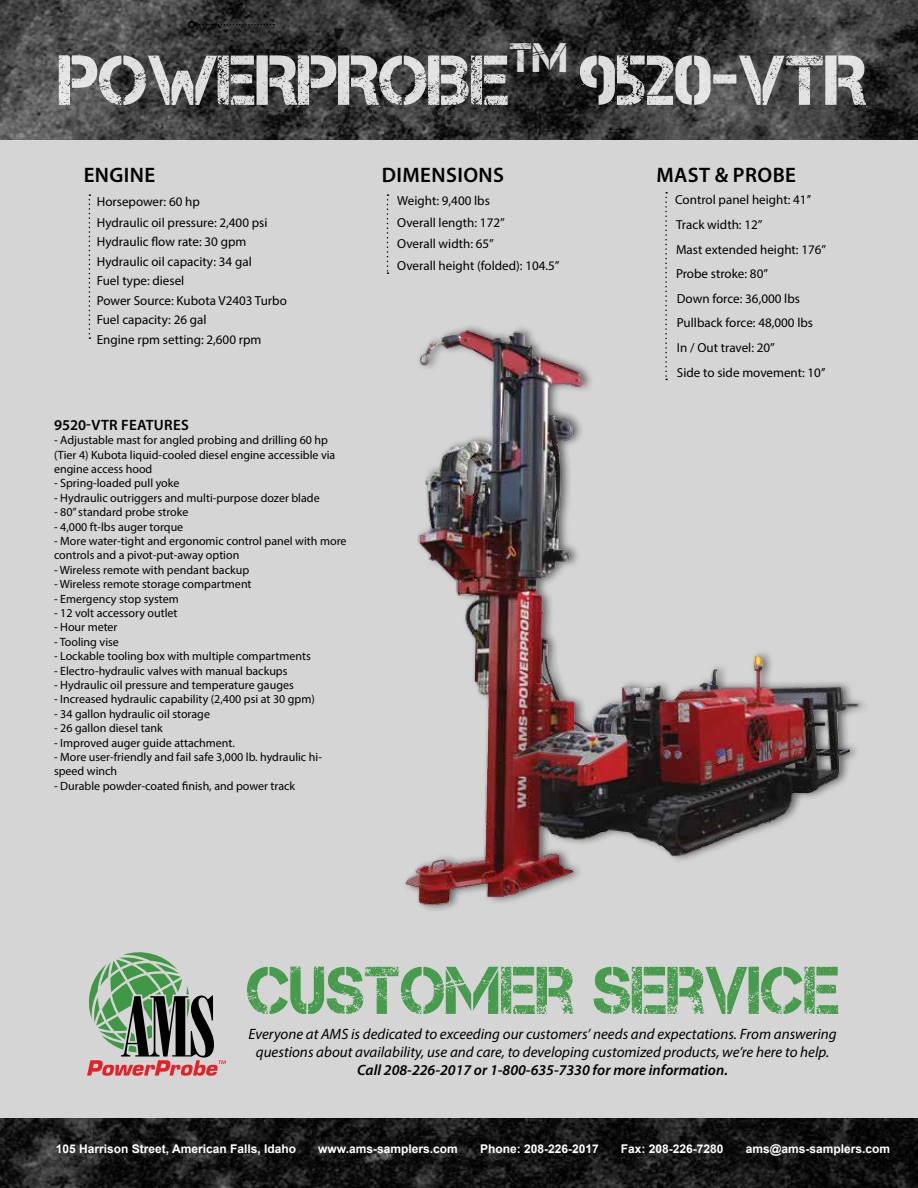
<style>
.page{position:relative;width:918px;height:1188px;background:#fff}
.page>*{position:absolute;margin:0;border:0;box-sizing:border-box;transform-origin:0 0}
.t1{font:70.5px "Captureit";color:#fff}
.t2{font:41.1px "Captureit";color:#fff}
.t3{font:600 21px "Myriad Pro";letter-spacing:.02em;color:#000}
.t4{font:italic 15px/18px "Myriad Pro";color:#000;text-align:center}
.t5{font:italic 600 15px "Myriad Pro";color:#000}
.t6{font:600 15px "Myriad Pro";letter-spacing:.02em;color:#000}
.t7{font:13.05px/24.6px "Myriad Pro";color:#000}
.t8{font:12px/14.4px "Myriad Pro";color:#000}
.t9{font:700 12px "Arial";color:#fff}
</style>
<div class="page">
<img style="left:0;top:0;width:918px;height:1188px">
<div style="left:0;top:140px;width:918px;height:978px;background:#d6d5d6"></div>
<img style="left:404px;top:326px;width:458px;height:584px">
<svg style="left:195px;top:24px;width:79px;height:1px"></svg>
<div style="left:188px;top:21px;width:7px;height:7px;border:1px solid #000;border-radius:50%"></div>
<svg style="left:89px;top:194px;width:1px;height:145px"></svg>
<svg style="left:387px;top:194px;width:1px;height:80px"></svg>
<svg style="left:665px;top:192px;width:2px;height:188px"></svg>
<svg style="left:87px;top:952px;width:139px;height:124px"></svg>
<svg style="left:247px;top:967px;width:591px;height:47px"></svg>
<h1 class="t1" style="left:59px;top:41px;width:453px">POWERPROBE</h1>
<h2 class="t2" style="left:510px;top:35px;width:60px">TM</h2>
<h1 class="t1" style="left:580px;top:41px;width:288px">9520-VTR</h1>
<h3 class="t3" style="left:84px;top:162px;width:73px">ENGINE</h3>
<p class="t7" style="left:97px;top:192px;width:172px;line-height:20.5px">Horsepower: 60 hp<br>Hydraulic oil pressure: 2,400 psi</p>
<p class="t7" style="left:97px;top:249px;width:156px">Hydraulic oil capacity: 34 gal</p>
<p class="t7" style="left:97px;top:229px;width:151px">Hydraulic flow rate: 30 gpm</p>
<p class="t7" style="left:97px;top:268px;width:89px">Fuel type: diesel</p>
<p class="t7" style="left:97px;top:291px;width:192px;line-height:19.5px">Power Source: Kubota V2403 Turbo<br>Fuel capacity: 26 gal</p>
<p class="t7" style="left:97px;top:327px;width:166px">Engine rpm setting: 2,600 rpm</p>
<p class="t6" style="left:54px;top:415px;width:136px">9520-VTR FEATURES</p>
<p class="t8" style="left:54px;top:433px;width:283px">- Adjustable mast for angled probing and drilling 60 hp (Tier 4) Kubota liquid-cooled diesel engine accessible via engine access hood</p>
<p class="t8" style="left:54px;top:476px;width:127px">- Spring-loaded pull yoke</p>
<p class="t8" style="left:54px;top:490px;width:267px">- Hydraulic outriggers and multi-purpose dozer blade</p>
<p class="t8" style="left:54px;top:505px;width:136px">- 80” standard probe stroke</p>
<p class="t8" style="left:54px;top:519px;width:131px">- 4,000 ft-lbs auger torque</p>
<p class="t8" style="left:54px;top:534px;width:294px">- More water-tight and ergonomic control panel with more controls and a pivot-put-away option</p>
<p class="t8" style="left:54px;top:562px;width:197px">- Wireless remote with pendant backup</p>
<p class="t8" style="left:54px;top:577px;width:199px">- Wireless remote storage compartment</p>
<p class="t8" style="left:54px;top:591px;width:126px">- Emergency stop system</p>
<p class="t8" style="left:54px;top:606px;width:125px">- 12 volt accessory outlet</p>
<p class="t8" style="left:54px;top:620px;width:65px">- Hour meter</p>
<p class="t8" style="left:54px;top:634px;width:66px">- Tooling vise</p>
<p class="t8" style="left:54px;top:649px;width:258px">- Lockable tooling box with multiple compartments</p>
<p class="t8" style="left:54px;top:663px;width:235px">- Electro-hydraulic valves with manual backups</p>
<p class="t8" style="left:54px;top:678px;width:241px">- Hydraulic oil pressure and temperature gauges</p>
<p class="t8" style="left:54px;top:692px;width:262px">- Increased hydraulic capability (2,400 psi at 30 gpm)</p>
<p class="t8" style="left:54px;top:706px;width:158px">- 34 gallon hydraulic oil storage</p>
<p class="t8" style="left:54px;top:721px;width:110px">- 26 gallon diesel tank</p>
<p class="t8" style="left:54px;top:735px;width:182px">- Improved auger guide attachment.</p>
<p class="t8" style="left:54px;top:750px;width:270px">- More user-friendly and fail safe 3,000 lb. hydraulic hi&shy;speed winch</p>
<p class="t8" style="left:54px;top:778px;width:243px">- Durable powder-coated finish, and power track</p>
<h3 class="t3" style="left:382px;top:162px;width:124px">DIMENSIONS</h3>
<p class="t7" style="left:397px;top:190px;width:164px;line-height:21.5px">Weight: 9,400 lbs<br>Overall length: 172’’<br>Overall width: 65’’<br>Overall height (folded): 104.5’’</p>
<h3 class="t3" style="left:657px;top:162px;width:141px">MAST &amp; PROBE</h3>
<p class="t7" style="left:675px;top:187px;width:153px">Control panel height: 41’’<br>Track width: 12’’<br>Mast extended height: 176’’<br>Probe stroke: 80’’<br>Down force: 36,000 lbs<br>Pullback force: 48,000 lbs<br>In / Out travel: 20’’<br>Side to side movement: 10’’</p>
<p class="t4" style="left:249px;top:1025px;width:590px">Everyone at AMS is dedicated to exceeding our customers’ needs and expectations. From answering questions about availability, use and care, to developing customized products, we’re here to help.</p>
<p class="t5" style="left:357px;top:1060px;width:372px">Call 208-226-2017 or 1-800-635-7330 for more information.</p>
<p class="t9" style="left:56px;top:1141px;width:242px">105 Harrison Street, American Falls, Idaho</p>
<p class="t9" style="left:318px;top:1141px;width:141px">www.ams-samplers.com</p>
<p class="t9" style="left:480px;top:1141px;width:120px">Phone: 208-226-2017</p>
<p class="t9" style="left:621px;top:1141px;width:104px">Fax: 208-226-7280</p>
<p class="t9" style="left:746px;top:1141px;width:146px">ams@ams-samplers.com</p>
</div>
